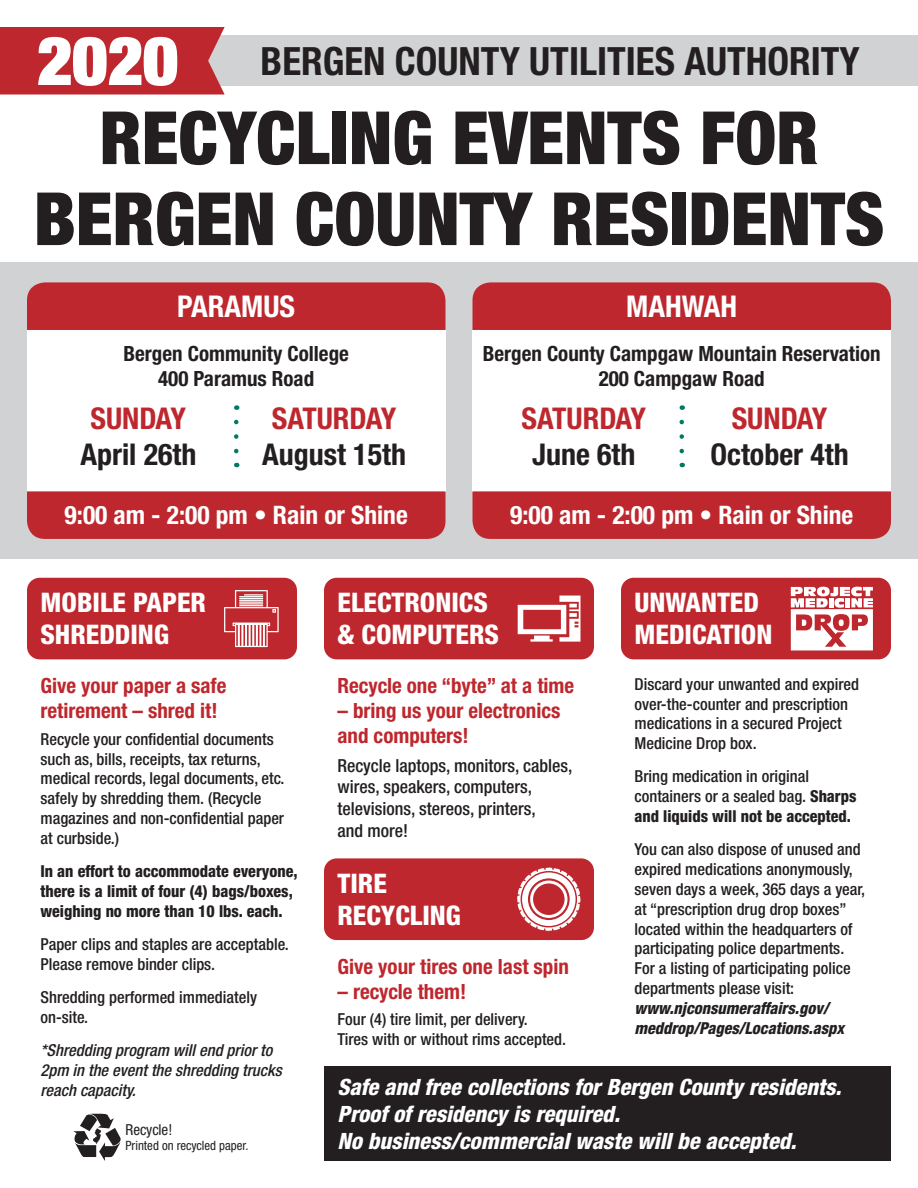
<style>
.page{position:relative;width:918px;height:1188px;background:#fff}
.page>*{position:absolute;margin:0;border:0;box-sizing:border-box;transform-origin:0 0}
.t1{font:900 condensed 73.5px/81px "Helvetica Neue LT Std";color:#231f20;text-align:center}
.t2{font:900 condensed 67.95px "Helvetica Neue LT Std";color:#fff}
.t3{font:700 condensed 39px "Helvetica Neue LT Std";color:#231f20}
.t4{font:700 condensed 30px "Helvetica Neue LT Std";color:#231f20}
.t5{font:700 condensed 30px "Helvetica Neue LT Std";color:#be272d}
.t6{font:700 condensed 30px "Helvetica Neue LT Std";color:#fff}
.t7{font:800 condensed 27px/31.5px "Helvetica Neue LT Std";color:#fff}
.t8{font:700 condensed 25.5px "Helvetica Neue LT Std";color:#fff}
.t9{font:italic 800 condensed 22.5px "Helvetica Neue LT Std";color:#fff}
.t10{font:700 condensed 21px/25.2px "Helvetica Neue LT Std";color:#be272d}
.t11{font:700 condensed 21px "Helvetica Neue LT Std";color:#231f20}
.t12{font:500 condensed 18px/21.6px "Helvetica Neue LT Std";color:#231f20}
.t13{font:500 condensed 16.5px/19.8px "Helvetica Neue LT Std";color:#231f20}
.t14{font:800 condensed 16.5px/19.8px "Helvetica Neue LT Std";color:#231f20}
.t15{font:italic 500 condensed 16.5px/19.8px "Helvetica Neue LT Std";color:#231f20}
.t16{font:condensed 15.15px "Helvetica Neue LT Std";color:#231f20}
.t17{font:condensed 12.9px "Helvetica Neue LT Std";color:#231f20}
.s1{font-weight:800}
.s2{font-weight:800;font-style:italic}
</style>
<div class="page">
<div style="left:324px;top:858px;width:270px;height:82px;background:#be272d;border-radius:13px"></div>
<div style="left:324px;top:578px;width:270px;height:81px;background:#be272d;border-radius:13px"></div>
<div style="left:621px;top:578px;width:270px;height:81px;background:#be272d;border-radius:13px"></div>
<div style="left:27px;top:578px;width:270px;height:81px;background:#be272d;border-radius:13px"></div>
<div style="left:206px;top:36px;width:712px;height:50px;background:#d1d2d4"></div>
<div style="left:0;top:27px;width:225px;height:67px;background:#be272d"></div>
<div style="left:0;top:262px;width:918px;height:297px;background:#d1d2d4"></div>
<div style="left:27px;top:330px;width:419px;height:161px;background:#fff"></div>
<div style="left:472px;top:330px;width:419px;height:161px;background:#fff"></div>
<div style="left:27px;top:282px;width:419px;height:48px;background:#be272d"></div>
<div style="left:472px;top:282px;width:419px;height:48px;background:#be272d"></div>
<div style="left:27px;top:491px;width:419px;height:48px;background:#be272d"></div>
<div style="left:472px;top:491px;width:419px;height:48px;background:#be272d"></div>
<svg style="left:234px;top:422px;width:4px;height:45px"></svg>
<svg style="left:680px;top:422px;width:4px;height:45px"></svg>
<svg style="left:517px;top:868px;width:63px;height:63px"></svg>
<svg style="left:518px;top:596px;width:62px;height:46px"></svg>
<svg style="left:224px;top:590px;width:55px;height:57px"></svg>
<div style="left:324px;top:1066px;width:567px;height:95px;background:#231f20"></div>
<svg style="left:791px;top:587px;width:82px;height:63px"></svg>
<svg style="left:73px;top:1114px;width:48px;height:47px"></svg>
<p class="t2" style="left:37px;top:17px;width:143px">2020</p>
<p class="t3" style="left:261px;top:37px;width:601px">BERGEN COUNTY UTILITIES AUTHORITY</p>
<p class="t1" style="left:34px;top:96px;width:852px">RECYCLING EVENTS FOR<br>BERGEN COUNTY RESIDENTS</p>
<p class="t6" style="left:177px;top:288px;width:119px">PARAMUS</p>
<p class="t11" style="left:124px;top:341px;width:227px">Bergen Community College</p>
<p class="t11" style="left:158px;top:366px;width:158px">400 Paramus Road</p>
<p class="t5" style="left:90px;top:400px;width:97px">SUNDAY</p>
<p class="t4" style="left:80px;top:436px;width:117px">April 26th</p>
<p class="t5" style="left:272px;top:400px;width:126px">SATURDAY</p>
<p class="t4" style="left:262px;top:436px;width:145px">August 15th</p>
<p class="t6" style="left:626px;top:288px;width:113px">MAHWAH</p>
<p class="t11" style="left:483px;top:341px;width:399px">Bergen County Campgaw Mountain Reservation</p>
<p class="t11" style="left:599px;top:366px;width:168px">200 Campgaw Road</p>
<p class="t5" style="left:522px;top:400px;width:126px">SATURDAY</p>
<p class="t4" style="left:532px;top:436px;width:105px">June 6th</p>
<p class="t5" style="left:732px;top:400px;width:97px">SUNDAY</p>
<p class="t4" style="left:711px;top:436px;width:140px">October 4th</p>
<p class="t8" style="left:65px;top:500px;width:345px">9:00 am - 2:00 pm • Rain or Shine</p>
<p class="t8" style="left:510px;top:500px;width:345px">9:00 am - 2:00 pm • Rain or Shine</p>
<p class="t7" style="left:40px;top:587px;width:167px">MOBILE PAPER<br>SHREDDING</p>
<p class="t10" style="left:40px;top:673px;width:188px">Give your paper a safe retirement – shred it!</p>
<p class="t13" style="left:40px;top:729px;width:246px">Recycle your confidential documents such as, bills, receipts, tax returns, medical records, legal documents, etc. safely by shredding them. (Recycle magazines and non-confidential paper at curbside.)</p>
<p class="t14" style="left:40px;top:861px;width:259px">In an effort to accommodate everyone, there is a limit of four (4) bags/boxes, weighing no more than 10 lbs. each.</p>
<p class="t13" style="left:40px;top:934px;width:250px">Paper clips and staples are acceptable.<br>Please remove binder clips.</p>
<p class="t13" style="left:40px;top:987px;width:218px">Shredding performed immediately on-site.</p>
<p class="t15" style="left:40px;top:1041px;width:243px">*Shredding program will end prior to<br>2pm in the event the shredding trucks reach capacity.</p>
<p class="t16" style="left:125px;top:1121px;width:48px">Recycle!</p>
<p class="t17" style="left:125px;top:1138px;width:125px">Printed on recycled paper.</p>
<p class="t7" style="left:338px;top:587px;width:163px">ELECTRONICS &amp; COMPUTERS</p>
<p class="t7" style="left:634px;top:587px;width:126px">UNWANTED</p>
<p class="t7" style="left:634px;top:618px;width:139px">MEDICATION</p>
<p class="t10" style="left:338px;top:673px;width:238px">Recycle one “byte” at a time</p>
<p class="t10" style="left:338px;top:698px;width:224px">– bring us your electronics and computers!</p>
<p class="t12" style="left:338px;top:754px;width:236px">Recycle laptops, monitors, cables, wires, speakers, computers, televisions, stereos, printers,<br>and more!</p>
<p class="t7" style="left:338px;top:867px;width:51px">TIRE</p>
<p class="t7" style="left:338px;top:899px;width:125px">RECYCLING</p>
<p class="t10" style="left:338px;top:953px;width:233px">Give your tires one last spin</p>
<p class="t10" style="left:338px;top:978px;width:130px">– recycle them!</p>
<p class="t13" style="left:338px;top:1009px;width:230px">Four (4) tire limit, per delivery.<br>Tires with or without rims accepted.</p>
<p class="t13" style="left:634px;top:674px;width:226px">Discard your unwanted and expired over-the-counter and prescription medications in a secured Project<br>Medicine Drop box.</p>
<p class="t13" style="left:634px;top:766px;width:224px">Bring medication in original containers or a sealed bag. <span class="s1">Sharps and liquids will not be accepted.</span></p>
<p class="t13" style="left:634px;top:839px;width:232px">You can also dispose of unused and expired medications anonymously, seven days a week, 365 days a year, at “prescription drug drop boxes” located within the headquarters of participating police departments.<br>For a listing of participating police departments please visit: <span class="s2">www.njconsumeraffairs.gov/ meddrop/Pages/Locations.aspx</span></p>
<p class="t9" style="left:338px;top:1073px;width:505px">Safe and free collections for Bergen County residents.</p>
<p class="t9" style="left:338px;top:1100px;width:284px">Proof of residency is required.</p>
<p class="t9" style="left:338px;top:1127px;width:460px">No business/commercial waste will be accepted.</p>
</div>
